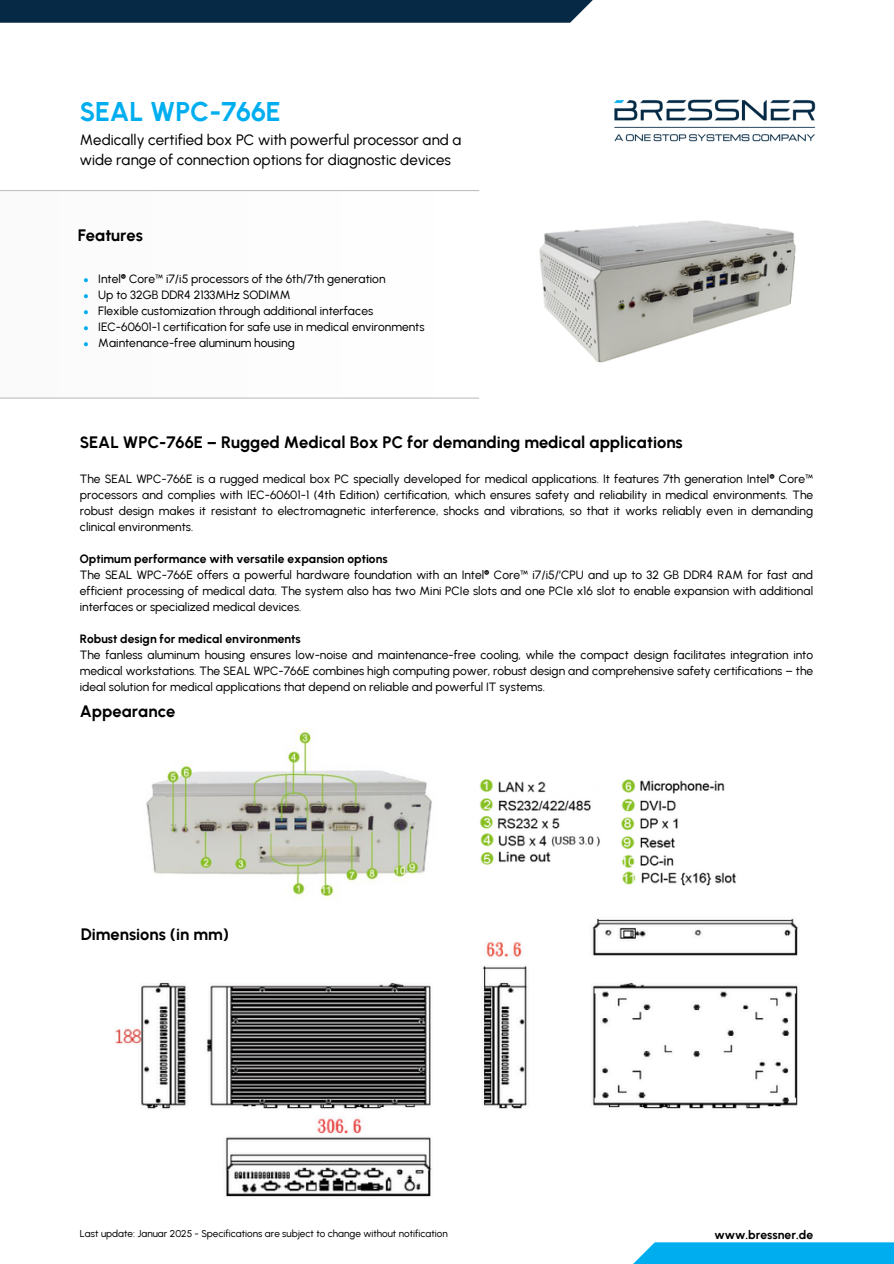
<style>
.page{position:relative;width:894px;height:1264px;background:#fff}
.page>*{position:absolute;margin:0;border:0;box-sizing:border-box;transform-origin:0 0}
.t1{font:700 27px "Urbanist";color:#00aeef}
.t2{font:700 16.5px "Urbanist";color:#000}
.t3{font:15px/20.2px "Urbanist";color:#000}
.t4{font:700 12.15px "Urbanist";color:#000}
.t5{font:12px/16px "Urbanist";color:#000}
.t6{font:9.9px "Urbanist";color:#000}
.s1{font-weight:700}
</style>
<div class="page">
<div style="left:619px;top:1242px;width:274px;height:21px;background:#00aeef"></div>
<hr style="left:0;top:397px;width:479px;height:1px;background:#bfc1c0">
<svg style="left:84px;top:278px;width:4px;height:4px"></svg>
<svg style="left:84px;top:294px;width:4px;height:4px"></svg>
<svg style="left:84px;top:310px;width:4px;height:4px"></svg>
<svg style="left:84px;top:326px;width:4px;height:4px"></svg>
<svg style="left:84px;top:342px;width:4px;height:4px"></svg>
<img style="left:614px;top:99px;width:202px;height:43px">
<div style="left:0;top:0;width:605px;height:23px;background:#062a45"></div>
<hr style="left:0;top:190px;width:479px;height:1px;background:#bfc1c0">
<img style="left:539px;top:220px;width:257px;height:143px">
<img style="left:146px;top:728px;width:590px;height:171px">
<img style="left:115px;top:918px;width:684px;height:279px">
<p class="t1" style="left:80px;top:96px;width:202px">SEAL WPC-766E</p>
<p class="t3" style="left:80px;top:129px;width:383px">Medically certified box PC with powerful processor and a wide range of connection options for diagnostic devices</p>
<p class="t2" style="left:78px;top:225px;width:67px">Features</p>
<p class="t5" style="left:98px;top:271px;width:288px">Intel® Core™ i7/i5 processors of the 6th/7th generation</p>
<h2 class="t5" style="left:98px;top:287px;width:194px">Up to 32GB DDR4 2133MHz SODIMM</h2>
<p class="t5" style="left:98px;top:303px;width:276px">Flexible customization through additional interfaces</p>
<p class="t5" style="left:98px;top:319px;width:327px">IEC-60601-1 certification for safe use in medical environments</p>
<p class="t5" style="left:98px;top:335px;width:198px">Maintenance-free aluminum housing</p>
<p class="t2" style="left:80px;top:432px;width:604px">SEAL WPC-766E – Rugged Medical Box PC for demanding medical applications</p>
<p class="t5" style="left:80px;top:470px;width:734px;text-align:justify">The SEAL WPC-766E is a rugged medical box PC specially developed for medical applications. It features 7th generation Intel® Core™ processors and complies with IEC-60601-1 (4th Edition) certification, which ensures safety and reliability in medical environments. The robust design makes it resistant to electromagnetic interference, shocks and vibrations, so that it works reliably even in demanding clinical environments.</p>
<h2 class="t5" style="left:80px;top:550px;width:734px"><span class="s1">Optimum performance with versatile expansion options<br></span>The SEAL WPC-766E offers a powerful hardware foundation with an Intel® Core™ i7/i5/’CPU and up to 32 GB DDR4 RAM for fast and efficient processing of medical data. The system also has two Mini PCIe slots and one PCIe x16 slot to enable expansion with additional interfaces or specialized medical devices.</h2>
<h5 class="t5" style="left:80px;top:630px;width:734px"><span class="s1">Robust design for medical environments<br></span>The fanless aluminum housing ensures low-noise and maintenance-free cooling, while the compact design facilitates integration into medical workstations. The SEAL WPC-766E combines high computing power, robust design and comprehensive safety certifications – the ideal solution for medical applications that depend on reliable and powerful IT systems.</h5>
<h5 class="t2" style="left:80px;top:701px;width:97px">Appearance</h5>
<h5 class="t2" style="left:81px;top:924px;width:150px">Dimensions (in mm)</h5>
<h1 class="t6" style="left:80px;top:1227px;width:369px">Last update: Januar 2025 - Specifications are subject to change without notification</h1>
<h3 class="t4" style="left:714px;top:1227px;width:100px">www.bressner.de</h3>
</div>
